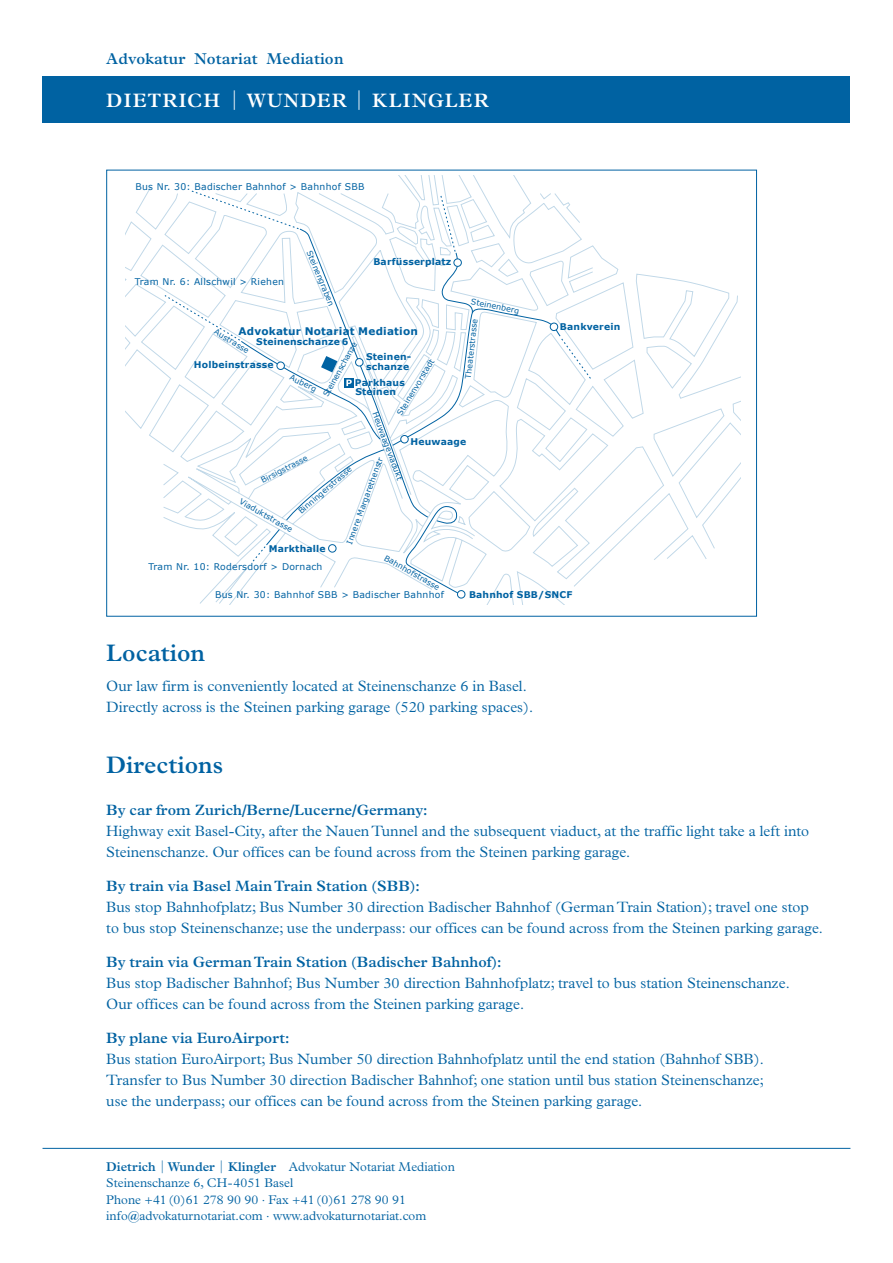
<style>
.page{position:relative;width:893px;height:1263px;background:#fff}
.page>*{position:absolute;margin:0;border:0;box-sizing:border-box;transform-origin:0 0}
.Titel_H1{font:600 24px "Plantin";color:#0062a2}
.t1{font:600 19.5px "Plantin";letter-spacing:.045em;color:#fff}
.t2{font:600 15.75px "Plantin";letter-spacing:.01em;color:#0062a2}
.Text{font:300 15px/21px "Plantin";color:#0062a2}
.Rubrik{font:600 15px "Plantin";color:#0062a2}
.Adresse{font:300 12.75px "Plantin";color:#0062a2}
.t3{font:700 10.5px "Verdana";letter-spacing:.02em;color:#0062a2}
.t4{font:9.3px "Verdana";letter-spacing:.03em;color:#0062a2}
.t5{font:700 9.3px/10.5px "Verdana";letter-spacing:.02em;color:#0062a2}
.t6{font:7.95px "Verdana";color:#0062a2}
.s1{font-weight:300}
.s2{font-weight:600}
</style>
<div class="page">
<hr style="left:43px;top:1148px;width:807px;height:1px;background:#0062a2">
<svg style="left:125px;top:176px;width:616px;height:428px"></svg>
<div style="left:43px;top:77px;width:807px;height:46px;background:#0062a2"></div>
<p class="t2" style="left:106px;top:49px;width:239px">Advokatur Notariat Mediation</p>
<h2 class="t1" style="left:106px;top:89px;width:384px">DIETRICH <span class="s1">|</span> WUNDER <span class="s1">|</span> KLINGLER</h2>
<p class="t4" style="left:136px;top:181px;width:230px">Bus Nr. 30: Badischer Bahnhof &gt; Bahnhof SBB</p>
<p class="t6" style="left:314px;top:249px;width:60px;rotate:67deg">Steinengraben</p>
<p class="t5" style="left:373px;top:257px;width:80px">Barfüsserplatz</p>
<p class="t4" style="left:135px;top:275px;width:151px">Tram Nr. 6: Allschwil &gt; Riehen</p>
<p class="t6" style="left:472px;top:296px;width:51px;rotate:12deg">Steinenberg</p>
<p class="t6" style="left:463px;top:378px;width:61px;rotate:-84deg">Theaterstrasse</p>
<p class="t5" style="left:560px;top:322px;width:62px">Bankverein</p>
<p class="t3" style="left:238px;top:325px;width:181px">Advokatur Notariat Mediation</p>
<p class="t5" style="left:256px;top:337px;width:94px">Steinenschanze 6</p>
<p class="t6" style="left:217px;top:326px;width:41px;rotate:31deg">Austrasse</p>
<p class="t6" style="left:321px;top:394px;width:63px;rotate:-61deg">Steinenschanze</p>
<p class="t5" style="left:194px;top:360px;width:81px">Holbeinstrasse</p>
<p class="t5" style="left:366px;top:351px;width:47px">Steinen&shy;schanze</p>
<p class="t6" style="left:395px;top:412px;width:66px;rotate:-59deg">Steinenvorstadt</p>
<p class="t5" style="left:410px;top:436px;width:57px">Heuwaage</p>
<p class="t6" style="left:292px;top:372px;width:30px;rotate:26deg">Auberg</p>
<p class="t5" style="left:355px;top:378px;width:51px;line-height:9.1px">Parkhaus<br>Steinen</p>
<p class="t6" style="left:380px;top:410px;width:73px;rotate:70deg">Heuwaageviadukt</p>
<p class="t6" style="left:259px;top:476px;width:53px;rotate:-27deg">Birsigstrasse</p>
<p class="t6" style="left:344px;top:542px;width:93px;rotate:-70deg">Innere Margarethenstr</p>
<p class="t6" style="left:296px;top:508px;width:69px;rotate:-41deg">Binningerstrasse</p>
<p class="t6" style="left:243px;top:496px;width:61px;rotate:29deg">Viaduktstrasse</p>
<p class="t5" style="left:269px;top:543px;width:58px">Markthalle</p>
<p class="t4" style="left:215px;top:589px;width:230px">Bus Nr. 30: Bahnhof SBB &gt; Badischer Bahnhof</p>
<p class="t6" style="left:387px;top:553px;width:64px;rotate:29deg">Bahnhofstrasse</p>
<p class="t4" style="left:148px;top:561px;width:176px">Tram Nr. 10: Rodersdorf &gt; Dornach</p>
<p class="t5" style="left:469px;top:589px;width:105px">Bahnhof SBB/SNCF</p>
<p class="Titel_H1" style="left:106px;top:639px;width:100px">Location</p>
<p class="Text" style="left:106px;top:675px;width:428px">Our law firm is conveniently located at Steinenschanze 6 in Basel.<br>Directly across is the Steinen parking garage (520 parking spaces).</p>
<p class="Titel_H1" style="left:106px;top:751px;width:118px">Directions</p>
<p class="Rubrik" style="left:106px;top:801px;width:323px">By car from Zurich/Berne/Lucerne/Germany:</p>
<p class="Text" style="left:106px;top:821px;width:704px">Highway exit Basel-City, after the Nauen Tunnel and the subsequent viaduct, at the traffic light take a left into<br>Steinenschanze. Our offices can be found across from the Steinen parking garage.</p>
<p class="Rubrik" style="left:106px;top:877px;width:315px">By train via Basel Main Train Station (SBB):</p>
<p class="Text" style="left:106px;top:896px;width:718px">Bus stop Bahnhofplatz; Bus Number 30 direction Badischer Bahnhof (German Train Station); travel one stop to bus stop Steinenschanze; use the underpass: our offices can be found across from the Steinen parking garage.</p>
<p class="Rubrik" style="left:106px;top:953px;width:397px">By train via German Train Station (Badischer Bahnhof):</p>
<p class="Text" style="left:106px;top:972px;width:685px">Bus stop Badischer Bahnhof; Bus Number 30 direction Bahnhofplatz; travel to bus station Steinenschanze.<br>Our offices can be found across from the Steinen parking garage.</p>
<p class="Rubrik" style="left:106px;top:1029px;width:185px">By plane via EuroAirport:</p>
<p class="Text" style="left:106px;top:1048px;width:659px;text-align:justify">Bus station EuroAirport; Bus Number 50 direction Bahnhofplatz until the end station (Bahnhof SBB).<br>Transfer to Bus Number 30 direction Badischer Bahnhof; one station until bus station Steinenschanze; use the underpass; our offices can be found across from the Steinen parking garage.</p>
<p class="Adresse" style="left:106px;top:1159px;width:350px"><span class="s2">Dietrich</span> | <span class="s2">Wunder</span> | <span class="s2">Klingler</span> Advokatur Notariat Mediation</p>
<p class="Adresse" style="left:106px;top:1175px;width:188px">Steinenschanze 6, CH-4051 Basel</p>
<p class="Adresse" style="left:106px;top:1192px;width:301px">Phone +41(0)61 278 90 90 · Fax +41(0)61 278 90 91</p>
<p class="Adresse" style="left:106px;top:1208px;width:321px">info@advokaturnotariat.com · www.advokaturnotariat.com</p>
</div>
